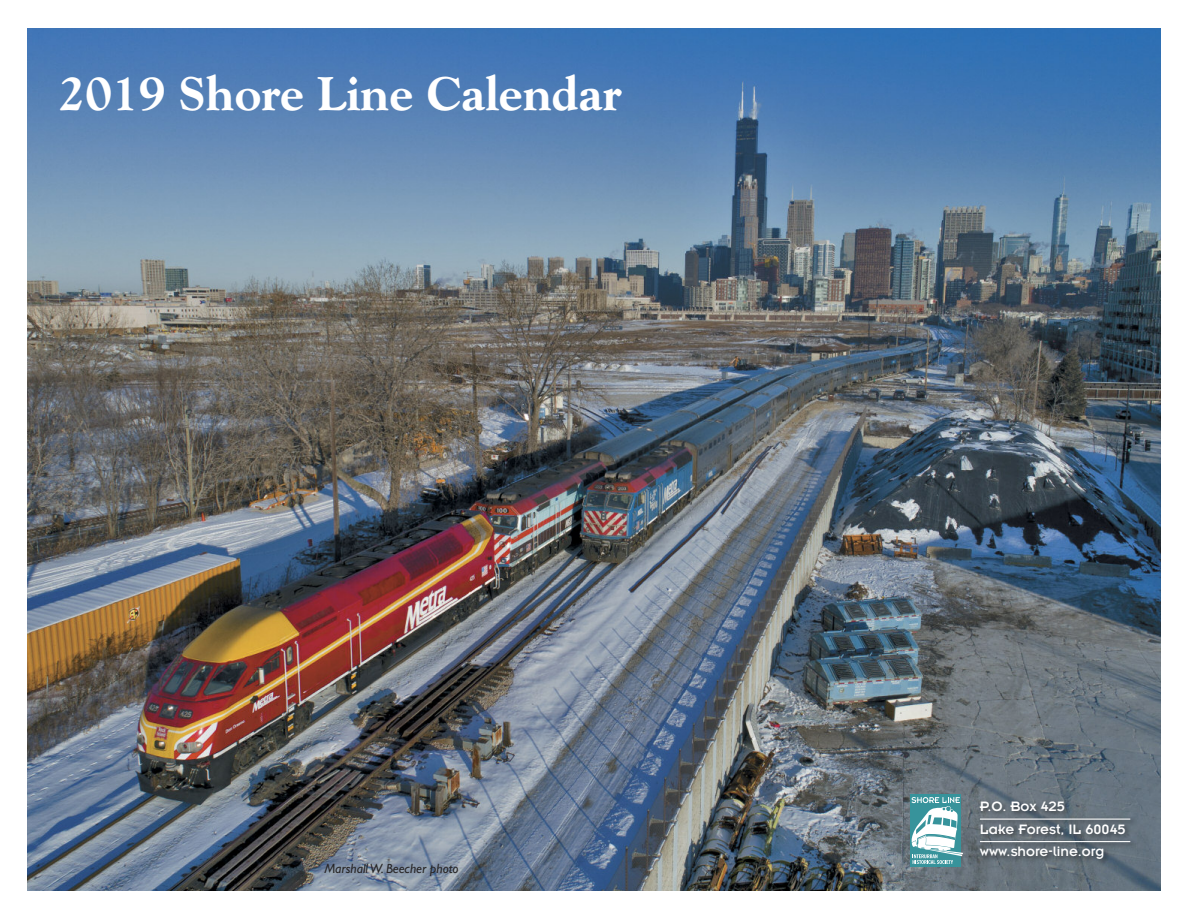
<style>
.page{position:relative;width:1188px;height:918px;background:#fff}
.page>*{position:absolute;margin:0;border:0;box-sizing:border-box;transform-origin:0 0}
.t1{font:800 48px "Goudy";color:#fff}
.t2{font:15px/22.5px "Insignia";color:#fff}
.t3{font:italic 13.5px "Gill Sans";letter-spacing:-.005em;color:#272526}
</style>
<div class="page">
<img style="left:27px;top:28px;width:1134px;height:863px">
<div style="left:911px;top:795px;width:50px;height:72px;background:#37939b"></div>
<svg style="left:911px;top:797px;width:51px;height:67px"></svg>
<img style="left:968px;top:789px;width:180px;height:90px">
<hr style="left:980px;top:819px;width:150px;height:1px;background:#fff">
<hr style="left:980px;top:841px;width:150px;height:1px;background:#fff">
<h1 class="t1" style="left:59px;top:74px;width:564px">2019 Shore Line Calendar</h1>
<p class="t3" style="left:324px;top:864px;width:136px">MarshallW. Beecher photo</p>
<p class="t2" style="left:980px;top:797px;width:147px">P.O. Box 425<br>Lake Forest, IL 60045 www.shore-line.org</p>
</div>
